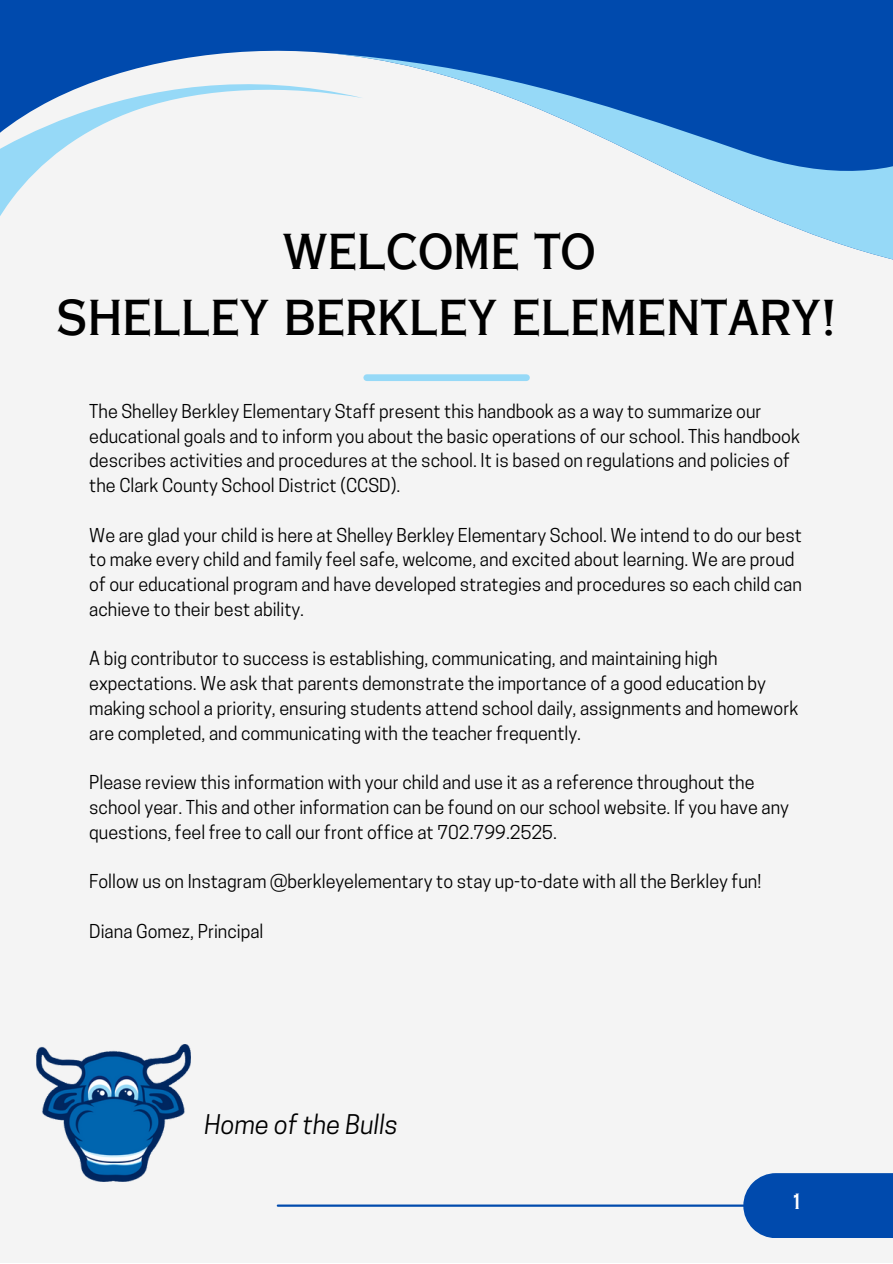
<style>
.page{position:relative;width:893px;height:1264px;background:#fff}
.page>*{position:absolute;margin:0;border:0;box-sizing:border-box;transform-origin:0 0}
.t1{font:48px "Copperplate Gothic LT Pro 30 AB";color:#000}
.t2{font:italic 25.5px "Cooper Hewitt";color:#000}
.t3{font:21px "Copperplate Gothic LT Pro 30 AB";color:#fff}
.t4{font:18px/24.8px "Cooper Hewitt";color:#000}
</style>
<div class="page">
<div style="left:0;top:0;width:892px;height:1262px;background:#f4f4f4"></div>
<div style="left:0;top:0;width:892px;height:53px;background:#004aad"></div>
<svg style="left:0;top:41px;width:363px;height:175px"></svg>
<svg style="left:323px;top:53px;width:569px;height:207px"></svg>
<div style="left:743px;top:1173px;width:149px;height:64px;background:#004aad"></div>
<div style="left:367px;top:374px;width:159px;height:7px;background:#96d9f7"></div>
<hr style="left:278px;top:1204px;width:479px;height:2px;background:#004aad">
<img style="left:36px;top:1044px;width:154px;height:137px">
<p class="t1" style="left:282px;top:234px;width:314px">WELCOME TO</p>
<p class="t1" style="left:56px;top:300px;width:782px">SHELLEY BERKLEY ELEMENTARY!</p>
<p class="t4" style="left:89px;top:401px;width:712px">The Shelley Berkley Elementary Staff present this handbook as a way to summarize our educational goals and to inform you about the basic operations of our school. This handbook describes activities and procedures at the school. It is based on regulations and policies of the Clark County School District (CCSD).</p>
<p class="t4" style="left:89px;top:525px;width:714px">We are glad your child is here at Shelley Berkley Elementary School. We intend to do our best to make every child and family feel safe, welcome, and excited about learning. We are proud of our educational program and have developed strategies and procedures so each child can achieve to their best ability.</p>
<p class="t4" style="left:89px;top:648px;width:710px">A big contributor to success is establishing, communicating, and maintaining high expectations. We ask that parents demonstrate the importance of a good education by making school a priority, ensuring students attend school daily, assignments and homework are completed, and communicating with the teacher frequently.</p>
<p class="t4" style="left:89px;top:772px;width:701px">Please review this information with your child and use it as a reference throughout the school year. This and other information can be found on our school website. If you have any questions, feel free to call our front office at 702.799.2525.</p>
<p class="t4" style="left:89px;top:871px;width:673px">Follow us on Instagram @berkleyelementary to stay up-to-date with all the Berkley fun!</p>
<p class="t4" style="left:89px;top:920px;width:176px">Diana Gomez, Principal</p>
<p class="t2" style="left:204px;top:1114px;width:195px">Home of the Bulls</p>
<p class="t3" style="left:790px;top:1193px;width:14px">1</p>
</div>
